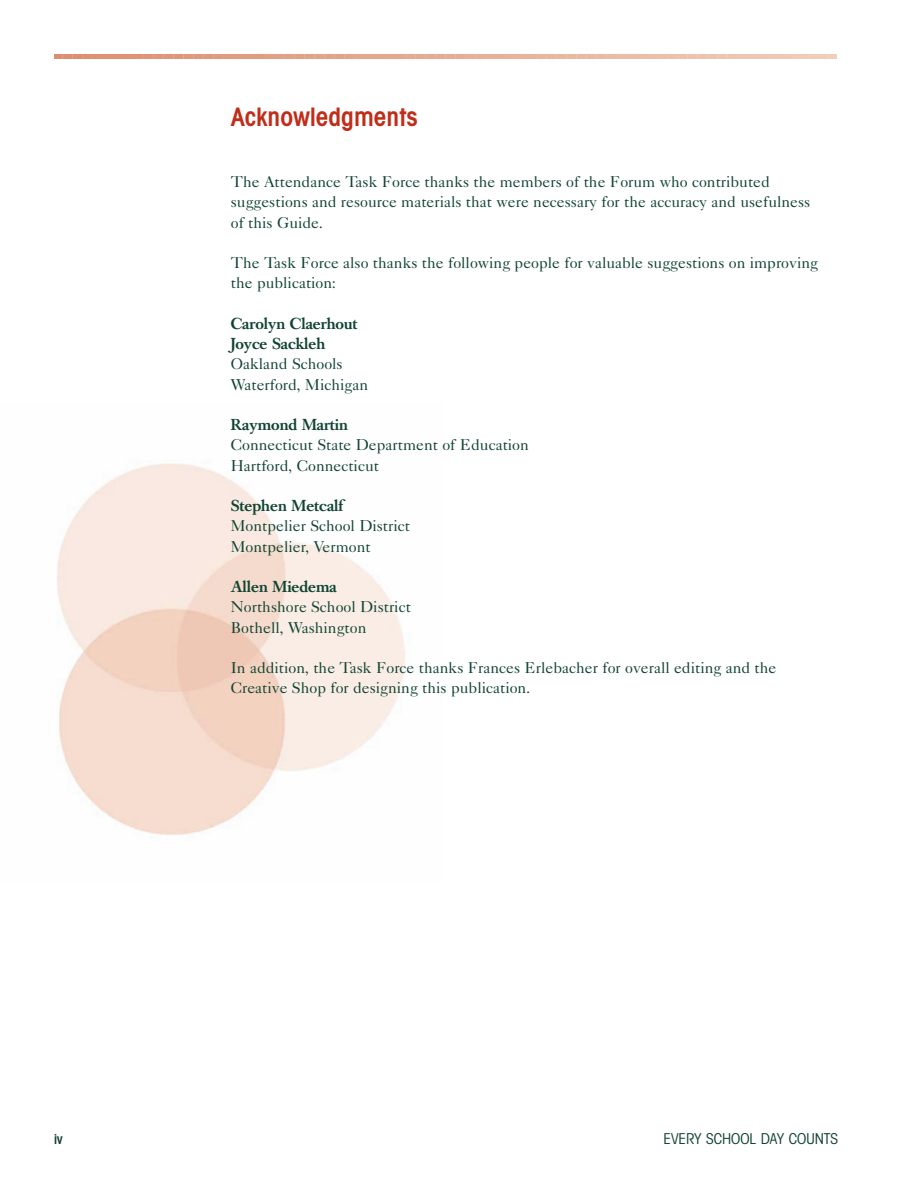
<style>
.page{position:relative;width:918px;height:1188px;background:#fff}
.page>*{position:absolute;margin:0;border:0;box-sizing:border-box;transform-origin:0 0}
.t1{font:600 condensed 25.5px "Avant Garde";color:#c02d19}
.t2{font:15.75px/20.2px "Caslon Five Forty";color:#104331}
.t3{font:500 15.75px/20.2px "Caslon Book BE";color:#104331}
.t4{font:condensed 15px "Avant Garde";color:#104331}
.t5{font:600 condensed 13.5px "Avant Garde";color:#104331}
</style>
<div class="page">
<img style="left:57px;top:463px;width:349px;height:372px">
<p class="t1" style="left:231px;top:108px;width:188px">Acknowledgments</p>
<p class="t2" style="left:231px;top:173px;width:581px">The Attendance Task Force thanks the members of the Forum who contributed suggestions and resource materials that were necessary for the accuracy and usefulness of this Guide.</p>
<p class="t2" style="left:231px;top:254px;width:589px">The Task Force also thanks the following people for valuable suggestions on improving the publication:</p>
<p class="t3" style="left:231px;top:315px;width:128px">Carolyn Claerhout<br>Joyce Sackleh</p>
<p class="t2" style="left:231px;top:356px;width:139px">Oakland Schools<br>Waterford, Michigan</p>
<p class="t3" style="left:231px;top:416px;width:119px">Raymond Martin</p>
<p class="t2" style="left:231px;top:437px;width:300px">Connecticut State Department of Education<br>Hartford, Connecticut</p>
<p class="t3" style="left:231px;top:497px;width:114px">Stephen Metcalf</p>
<p class="t2" style="left:231px;top:518px;width:181px">Montpelier School District<br>Montpelier, Vermont</p>
<p class="t3" style="left:231px;top:578px;width:108px">Allen Miedema</p>
<p class="t2" style="left:231px;top:599px;width:182px">Northshore School District<br>Bothell, Washington</p>
<p class="t2" style="left:231px;top:659px;width:547px">In addition, the Task Force thanks Frances Erlebacher for overall editing and the<br>Creative Shop for designing this publication.</p>
<p class="t5" style="left:54px;top:1134px;width:10px">iv</p>
<p class="t4" style="left:664px;top:1133px;width:176px">EVERY SCHOOL DAY COUNTS</p>
</div>
